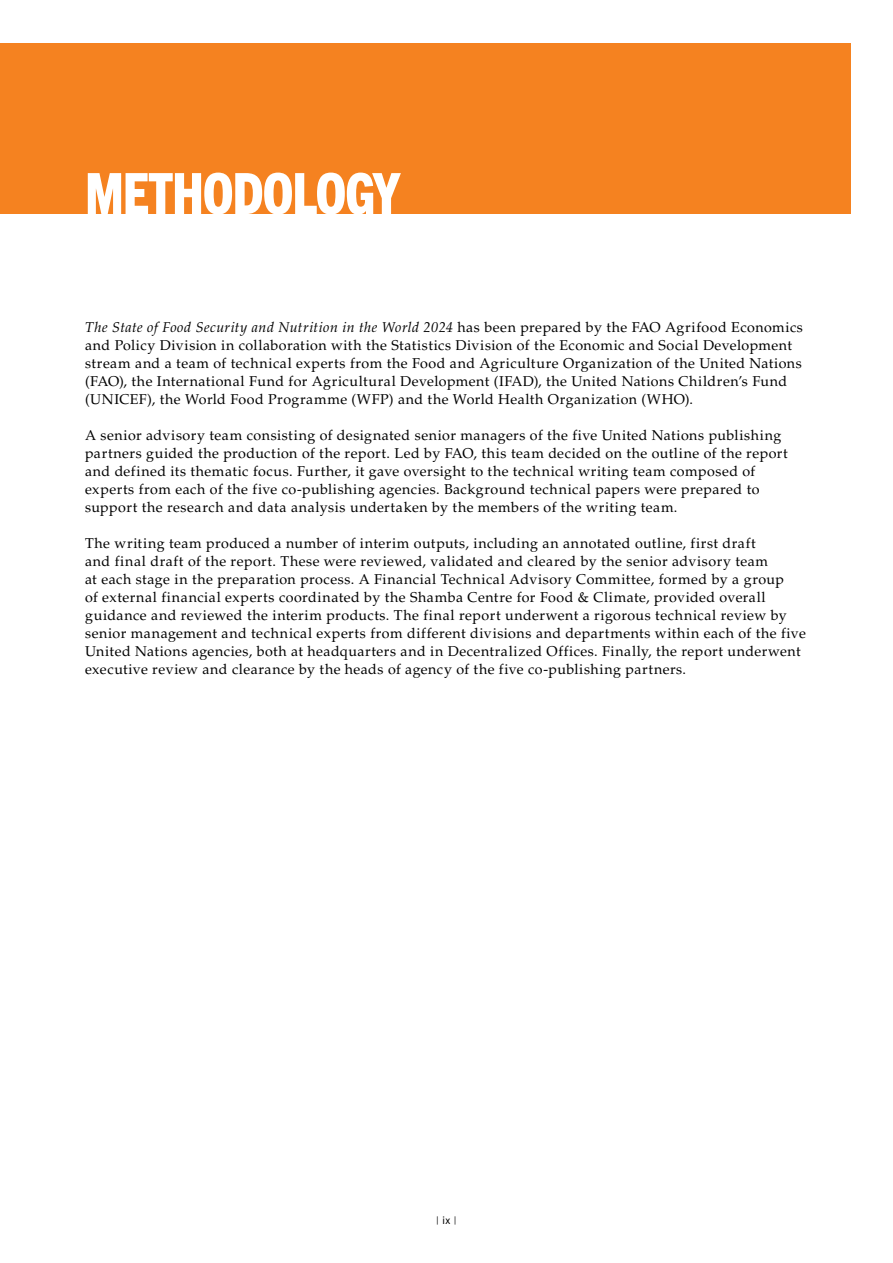
<style>
.page{position:relative;width:893px;height:1263px;background:#fff}
.page>*{position:absolute;margin:0;border:0;box-sizing:border-box;transform-origin:0 0}
.t1{font:800 condensed 57px "Trade Gothic Next LT Pro";letter-spacing:-.02em;color:#fff;scale:.96 1}
.t2{font:14.25px/18px "Palatino LT Std";letter-spacing:.035em;color:#000}
.t3{font:10.5px "Trade Gothic Next LT Pro";color:#000}
.s1{font-style:italic}
</style>
<div class="page">
<div style="left:0;top:44px;width:850px;height:170px;background:#f58220"></div>
<h2 class="t1" style="left:85px;top:154px;width:329px">METHODOLOGY</h2>
<p class="t2" style="left:85px;top:318px;width:719px"><span class="s1">The State of Food Security and Nutrition in the World 2024</span> has been prepared by the FAO Agrifood Economics and Policy Division in collaboration with the Statistics Division of the Economic and Social Development stream and a team of technical experts from the Food and Agriculture Organization of the United Nations (FAO), the International Fund for Agricultural Development (IFAD), the United Nations Children’s Fund (UNICEF), the World Food Programme (WFP) and the World Health Organization (WHO).</p>
<p class="t2" style="left:85px;top:426px;width:704px">A senior advisory team consisting of designated senior managers of the five United Nations publishing partners guided the production of the report. Led by FAO, this team decided on the outline of the report and defined its thematic focus. Further, it gave oversight to the technical writing team composed of experts from each of the five co-publishing agencies. Background technical papers were prepared to support the research and data analysis undertaken by the members of the writing team.</p>
<p class="t2" style="left:85px;top:534px;width:722px">The writing team produced a number of interim outputs, including an annotated outline, first draft<br>and final draft of the report. These were reviewed, validated and cleared by the senior advisory team<br>at each stage in the preparation process. A Financial Technical Advisory Committee, formed by a group<br>of external financial experts coordinated by the Shamba Centre for Food &amp; Climate, provided overall guidance and reviewed the interim products. The final report underwent a rigorous technical review by senior management and technical experts from different divisions and departments within each of the five United Nations agencies, both at headquarters and in Decentralized Offices. Finally, the report underwent executive review and clearance by the heads of agency of the five co-publishing partners.</p>
<p class="t3" style="left:436px;top:1213px;width:22px">| ix |</p>
</div>
